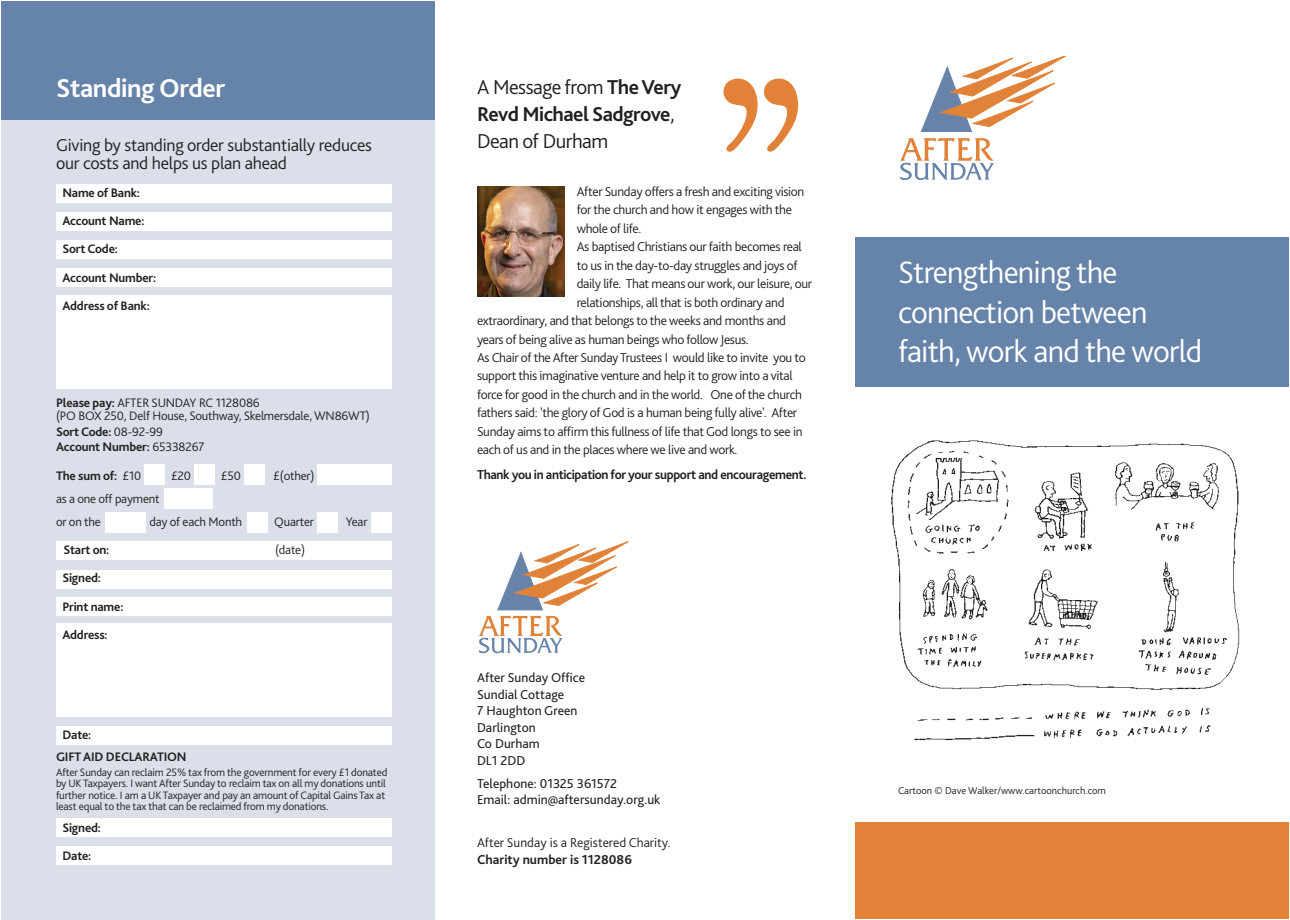
<style>
.page{position:relative;width:1290px;height:920px;background:#fff}
.page>*{position:absolute;margin:0;border:0;box-sizing:border-box;transform-origin:0 0}
.t1{font:300 32.55px/39.3px "Bliss 2";letter-spacing:-.025em;color:#fff}
.t2{font:700 27px "Bliss 2";letter-spacing:-.015em;color:#fff}
.t3{font:700 21px/27px "Bliss 2";letter-spacing:-.025em;color:#231f20}
.t4{font:300 18px/18px "Bliss 2";letter-spacing:-.015em;color:#231f20}
.t5{font:300 13.5px "Bliss 2";letter-spacing:-.025em;color:#231f20}
.t6{font:13.5px/16.5px "Bliss 2";color:#231f20}
.t7{font:700 13.5px "Bliss 2";letter-spacing:-.025em;color:#231f20}
.t8{font:300 13.5px "Bliss 2";color:#231f20}
.t9{font:700 13.5px "Bliss 2";color:#231f20}
.t10{font:700 12.9px/28.2px "Bliss 2";letter-spacing:-.015em;color:#231f20}
.t11{font:300 12.9px/13.5px "Bliss 2";letter-spacing:-.015em;color:#231f20}
.t12{font:300 11.25px/11.2px "Bliss 2";letter-spacing:-.015em;color:#231f20}
.t13{font:300 10.5px "Bliss 2";color:#231f20}
.s1{font-weight:700}
.s2{font-weight:300}
</style>
<div class="page">
<div style="left:1px;top:76px;width:433px;height:843px;background:#dadfe9"></div>
<div style="left:56px;top:624px;width:336px;height:93px;background:#fff"></div>
<div style="left:56px;top:541px;width:336px;height:19px;background:#fff"></div>
<div style="left:56px;top:570px;width:336px;height:18px;background:#fff"></div>
<div style="left:56px;top:725px;width:336px;height:19px;background:#fff"></div>
<div style="left:56px;top:597px;width:336px;height:19px;background:#fff"></div>
<div style="left:56px;top:846px;width:336px;height:19px;background:#fff"></div>
<div style="left:56px;top:818px;width:336px;height:19px;background:#fff"></div>
<div style="left:855px;top:238px;width:434px;height:149px;background:#6683a9"></div>
<svg style="left:921px;top:56px;width:146px;height:76px"></svg>
<svg style="left:900px;top:138px;width:94px;height:42px"></svg>
<svg style="left:498px;top:542px;width:130px;height:68px"></svg>
<svg style="left:479px;top:616px;width:83px;height:37px"></svg>
<svg style="left:723px;top:79px;width:35px;height:73px"></svg>
<svg style="left:764px;top:79px;width:34px;height:73px"></svg>
<div style="left:733px;top:84px;width:9px;height:11px;background:#e28239"></div>
<img style="left:477px;top:186px;width:88px;height:110px">
<div style="left:1px;top:1px;width:433px;height:119px;background:#6683a9"></div>
<div style="left:56px;top:184px;width:336px;height:19px;background:#fff"></div>
<div style="left:56px;top:212px;width:336px;height:19px;background:#fff"></div>
<div style="left:56px;top:240px;width:336px;height:19px;background:#fff"></div>
<div style="left:56px;top:268px;width:336px;height:19px;background:#fff"></div>
<div style="left:56px;top:295px;width:336px;height:94px;background:#fff"></div>
<div style="left:144px;top:465px;width:20px;height:20px;background:#fff"></div>
<div style="left:105px;top:512px;width:41px;height:20px;background:#fff"></div>
<div style="left:247px;top:512px;width:20px;height:20px;background:#fff"></div>
<div style="left:164px;top:488px;width:49px;height:21px;background:#fff"></div>
<div style="left:194px;top:465px;width:20px;height:20px;background:#fff"></div>
<div style="left:244px;top:465px;width:20px;height:20px;background:#fff"></div>
<div style="left:317px;top:465px;width:75px;height:20px;background:#fff"></div>
<div style="left:318px;top:512px;width:20px;height:20px;background:#fff"></div>
<div style="left:372px;top:512px;width:20px;height:20px;background:#fff"></div>
<div style="left:855px;top:823px;width:434px;height:96px;background:#e28239"></div>
<img style="left:891px;top:440px;width:349px;height:301px">
<h2 class="t2" style="left:56px;top:78px;width:171px">Standing Order</h2>
<h3 class="t4" style="left:56px;top:137px;width:318px">Giving by standing order substantially reduces our costs and helps us plan ahead</h3>
<p class="t10" style="left:62px;top:180px;width:95px">Name of Bank:<br>Account Name:<br>Sort Code:<br>Account Number:<br>Address of Bank:</p>
<p class="t11" style="left:56px;top:397px;width:315px"><span class="s1">Please pay:</span> AFTER SUNDAY RC 1128086<br>(PO BOX 250, Delf House, Southway, Skelmersdale, WN86WT)</p>
<p class="t10" style="left:56px;top:425px;width:150px;line-height:15.5px">Sort Code: <span class="s2">08-92-99<br></span>Account Number: <span class="s2">65338267</span></p>
<p class="t10" style="left:56px;top:462px;width:87px">The sum of: <span class="s2">£10</span></p>
<p class="t11" style="left:171px;top:470px;width:21px">£20</p>
<p class="t11" style="left:221px;top:470px;width:22px">£50</p>
<p class="t11" style="left:273px;top:470px;width:43px">£(other)</p>
<p class="t11" style="left:56px;top:488px;width:105px;line-height:23.1px">as a one off payment or on the</p>
<p class="t11" style="left:149px;top:516px;width:94px">day of each Month</p>
<p class="t11" style="left:274px;top:516px;width:41px">Quarter</p>
<p class="t11" style="left:346px;top:516px;width:23px">Year</p>
<p class="t10" style="left:63px;top:537px;width:47px">Start on:</p>
<p class="t11" style="left:275px;top:544px;width:32px">(date)</p>
<p class="t10" style="left:62px;top:565px;width:63px">Signed:<br>Print name:<br>Address:</p>
<p class="t10" style="left:56px;top:725px;width:132px;line-height:21.9px;text-indent:6px">Date:<br>GIFT AID DECLARATION</p>
<p class="t12" style="left:56px;top:768px;width:333px">After Sunday can reclaim 25% tax from the government for every £1 donated by UKTaxpayers. I want After Sunday to reclaim tax on all my donations until further notice. I am a UKTaxpayer and pay an amount of Capital Gains Tax at least equal to the tax that can be reclaimed from my donations.</p>
<p class="t10" style="left:62px;top:815px;width:40px">Signed:<br>Date:</p>
<h3 class="t3" style="left:477px;top:75px;width:206px"><span class="s2">A Message from</span> TheVery<br>Revd Michael Sadgrove<span class="s2">,<br>Dean of Durham</span></h3>
<p class="t5" style="left:577px;top:186px;width:229px">After Sunday offers a fresh and exciting vision</p>
<p class="t5" style="left:577px;top:205px;width:217px">for the church and how it engages with the</p>
<p class="t5" style="left:577px;top:223px;width:66px">whole of life.</p>
<p class="t5" style="left:577px;top:242px;width:227px">As baptised Christians our faith becomes real</p>
<p class="t5" style="left:577px;top:260px;width:222px">to us in the day-to-day struggles and joys of</p>
<p class="t5" style="left:577px;top:279px;width:237px">daily life. That means our work, our leisure, our</p>
<p class="t5" style="left:577px;top:297px;width:209px">relationships, all that is both ordinary and</p>
<p class="t5" style="left:477px;top:315px;width:310px">extraordinary, and that belongs to the weeks and months and</p>
<p class="t5" style="left:477px;top:334px;width:273px">years of being alive as human beings who follow Jesus.</p>
<p class="t5" style="left:477px;top:352px;width:330px">As Chair of the After SundayTrustees I would like to invite you to</p>
<p class="t5" style="left:477px;top:371px;width:317px">support this imaginative venture and help it to grow into a vital</p>
<p class="t5" style="left:477px;top:389px;width:326px">force for good in the church and in the world. One of the church</p>
<p class="t5" style="left:477px;top:408px;width:322px">fathers said: 'the glory of God is a human being fully alive'. After</p>
<p class="t5" style="left:477px;top:426px;width:327px">Sunday aims to affirm this fullness of life that God longs to see in</p>
<p class="t5" style="left:477px;top:445px;width:262px">each of us and in the places where we live and work.</p>
<p class="t7" style="left:477px;top:470px;width:331px">Thank you in anticipation for your support and encouragement.</p>
<p class="t6" style="left:477px;top:671px;width:110px">After Sunday Office<br>Sundial Cottage<br>7 Haughton Green<br>Darlington<br>Co Durham<br>DL1 2DD</p>
<p class="t6" style="left:477px;top:776px;width:185px">Telephone: 01325 361572<br>Email: admin@aftersunday.org.uk</p>
<p class="t8" style="left:477px;top:838px;width:195px">After Sunday is a Registered Charity.</p>
<p class="t9" style="left:477px;top:854px;width:156px">Charity number is 1128086</p>
<h1 class="t1" style="left:898px;top:256px;width:306px">Strengthening the connection between faith, work and the world</h1>
<p class="t13" style="left:898px;top:786px;width:209px">Cartoon © Dave Walker/www.cartoonchurch.com</p>
</div>
